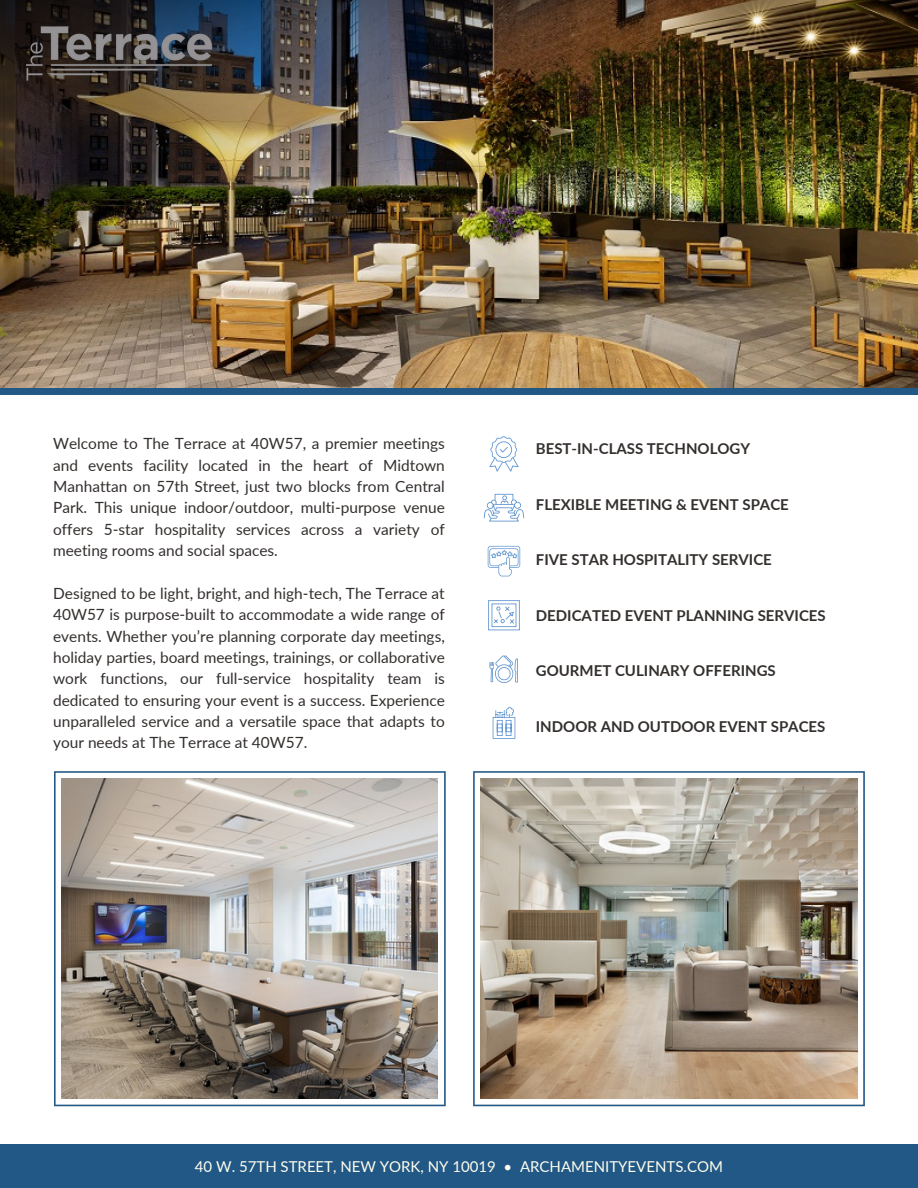
<style>
.page{position:relative;width:918px;height:1188px;background:#fff}
.page>*{position:absolute;margin:0;border:0;box-sizing:border-box;transform-origin:0 0}
.t1{font:15.45px/21.3px "Lato";color:#332f2d;text-align:justify}
.t2{font:700 15px "Lato";color:#332f2d}
.t3{font:15px "Lato";color:#fffeee}
</style>
<div class="page">
<div style="left:0;top:1144px;width:918px;height:44px;background:#215886"></div>
<svg style="left:473px;top:771px;width:392px;height:335px"></svg>
<img style="left:480px;top:779px;width:378px;height:320px">
<svg style="left:54px;top:771px;width:392px;height:335px"></svg>
<img style="left:62px;top:779px;width:376px;height:320px">
<img style="left:0;top:0;width:918px;height:395px">
<img style="left:27px;top:27px;width:202px;height:54px">
<svg style="left:484px;top:494px;width:40px;height:28px"></svg>
<svg style="left:489px;top:436px;width:30px;height:36px"></svg>
<svg style="left:493px;top:707px;width:22px;height:32px"></svg>
<svg style="left:488px;top:600px;width:32px;height:30px"></svg>
<svg style="left:489px;top:655px;width:29px;height:28px"></svg>
<svg style="left:488px;top:546px;width:32px;height:30px"></svg>
<p class="t1" style="left:53px;top:433px;width:393px">Welcome to The Terrace at 40W57, a premier meetings and events facility located in the heart of Midtown Manhattan on 57th Street, just two blocks from Central Park. This unique indoor/outdoor, multi-purpose venue offers 5-star hospitality services across a variety of meeting rooms and social spaces.</p>
<p class="t1" style="left:53px;top:582px;width:393px">Designed to be light, bright, and high-tech, The Terrace at 40W57 is purpose-built to accommodate a wide range of events. Whether you’re planning corporate day meetings, holiday parties, board meetings, trainings, or collaborative work functions, our full-service hospitality team is dedicated to ensuring your event is a success. Experience unparalleled service and a versatile space that adapts to your needs at The Terrace at 40W57.</p>
<h1 class="t2" style="left:536px;top:440px;width:216px">BEST-IN-CLASS TECHNOLOGY</h1>
<h1 class="t2" style="left:536px;top:495px;width:255px">FLEXIBLE MEETING &amp; EVENT SPACE</h1>
<h1 class="t2" style="left:536px;top:551px;width:238px">FIVE STAR HOSPITALITY SERVICE</h1>
<h1 class="t2" style="left:536px;top:606px;width:291px">DEDICATED EVENT PLANNING SERVICES</h1>
<h1 class="t2" style="left:536px;top:662px;width:241px">GOURMET CULINARY OFFERINGS</h1>
<h1 class="t2" style="left:536px;top:717px;width:291px">INDOOR AND OUTDOOR EVENT SPACES</h1>
<p class="t3" style="left:195px;top:1157px;width:530px">40 W. 57TH STREET, NEW YORK, NY 10019 • ARCHAMENITYEVENTS.COM</p>
</div>
